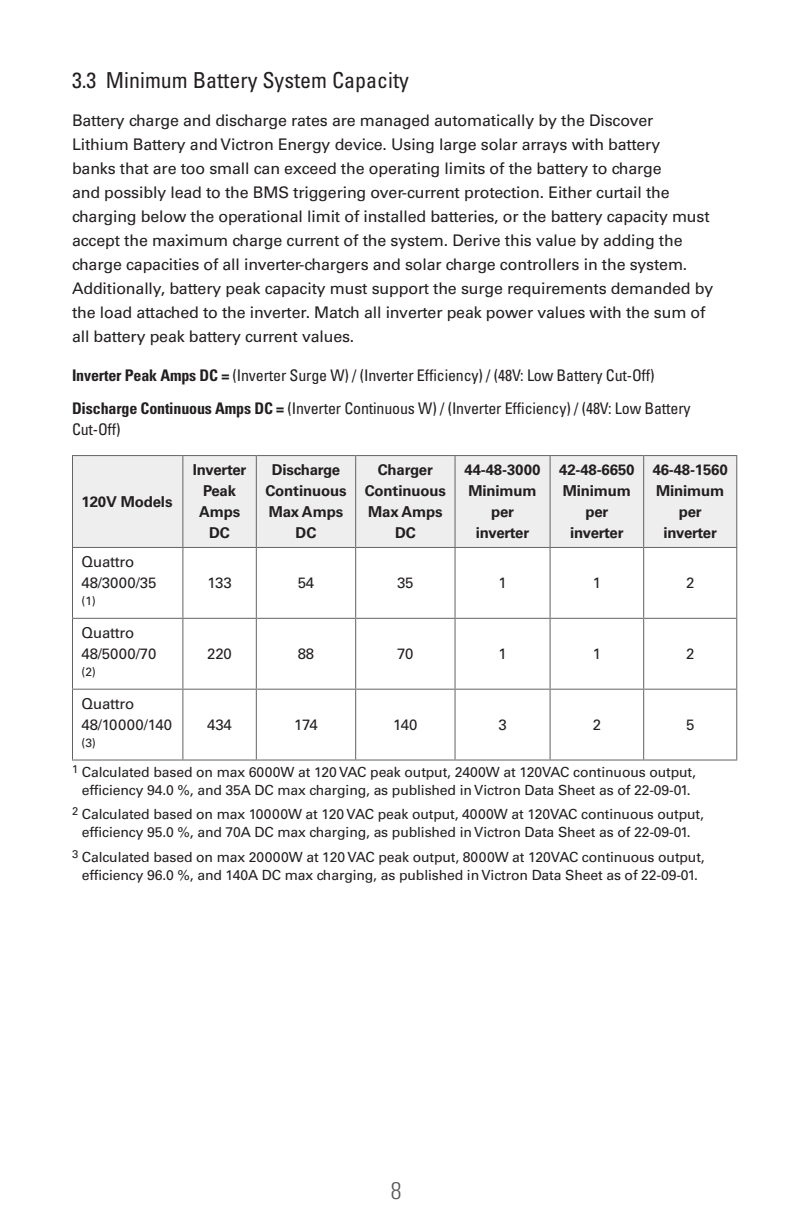
<style>
.page{position:relative;width:792px;height:1224px;background:#fff}
.page>*{position:absolute;margin:0;border:0;box-sizing:border-box;transform-origin:0 0}
.t1{font:300 condensed 24px "Univers LT Std";color:#57585a}
.t2{font:condensed 22px "Univers LT Std";color:#231f20}
.t3{font:16px/24px "Univers LT Std";letter-spacing:-.01em;color:#231f20}
.t4{font:condensed 16px/33.2px "Univers LT Std";letter-spacing:-.01em;color:#231f20}
.t5{font:700 15px/21px "Univers LT Std";letter-spacing:-.01em;color:#231f20;text-align:center}
.t6{font:15px/21px "Univers LT Std";letter-spacing:-.01em;color:#231f20}
.t7{font:14px/18px "Univers LT Std";letter-spacing:-.01em;color:#231f20;text-align:center}
.t8{font:12px "Univers LT Std";color:#231f20}
.s1{font-weight:700}
</style>
<div class="page">
<div style="left:73px;top:456px;width:663px;height:91px;background:#eeeeef"></div>
<hr style="left:182px;top:456px;width:1px;height:91px;background:#636366">
<hr style="left:256px;top:456px;width:1px;height:91px;background:#636366">
<hr style="left:355px;top:456px;width:1px;height:91px;background:#636366">
<hr style="left:455px;top:456px;width:1px;height:91px;background:#636366">
<hr style="left:550px;top:456px;width:1px;height:91px;background:#636366">
<hr style="left:643px;top:456px;width:1px;height:91px;background:#636366">
<hr style="left:182px;top:548px;width:1px;height:70px;background:#636366">
<hr style="left:256px;top:548px;width:1px;height:70px;background:#636366">
<hr style="left:355px;top:548px;width:1px;height:70px;background:#636366">
<hr style="left:455px;top:548px;width:1px;height:70px;background:#636366">
<hr style="left:550px;top:548px;width:1px;height:70px;background:#636366">
<hr style="left:643px;top:548px;width:1px;height:70px;background:#636366">
<hr style="left:72px;top:618px;width:111px;height:1px;background:#636366">
<hr style="left:183px;top:618px;width:73px;height:1px;background:#636366">
<hr style="left:182px;top:619px;width:1px;height:70px;background:#636366">
<hr style="left:256px;top:618px;width:100px;height:1px;background:#636366">
<hr style="left:256px;top:619px;width:1px;height:70px;background:#636366">
<hr style="left:356px;top:618px;width:99px;height:1px;background:#636366">
<hr style="left:355px;top:619px;width:1px;height:70px;background:#636366">
<hr style="left:455px;top:618px;width:95px;height:1px;background:#636366">
<hr style="left:455px;top:619px;width:1px;height:70px;background:#636366">
<hr style="left:550px;top:618px;width:94px;height:1px;background:#636366">
<hr style="left:550px;top:619px;width:1px;height:70px;background:#636366">
<hr style="left:644px;top:618px;width:93px;height:1px;background:#636366">
<hr style="left:643px;top:619px;width:1px;height:70px;background:#636366">
<hr style="left:72px;top:689px;width:111px;height:1px;background:#636366">
<hr style="left:183px;top:689px;width:73px;height:1px;background:#636366">
<hr style="left:182px;top:690px;width:1px;height:70px;background:#636366">
<hr style="left:256px;top:689px;width:100px;height:1px;background:#636366">
<hr style="left:256px;top:690px;width:1px;height:70px;background:#636366">
<hr style="left:356px;top:689px;width:99px;height:1px;background:#636366">
<hr style="left:355px;top:690px;width:1px;height:70px;background:#636366">
<hr style="left:455px;top:689px;width:95px;height:1px;background:#636366">
<hr style="left:455px;top:690px;width:1px;height:70px;background:#636366">
<hr style="left:550px;top:689px;width:94px;height:1px;background:#636366">
<hr style="left:550px;top:690px;width:1px;height:70px;background:#636366">
<hr style="left:644px;top:689px;width:93px;height:1px;background:#636366">
<hr style="left:643px;top:690px;width:1px;height:70px;background:#636366">
<hr style="left:72px;top:548px;width:1px;height:70px;background:#636366">
<hr style="left:736px;top:548px;width:1px;height:70px;background:#636366">
<hr style="left:72px;top:619px;width:1px;height:70px;background:#636366">
<hr style="left:736px;top:619px;width:1px;height:70px;background:#636366">
<hr style="left:72px;top:690px;width:1px;height:70px;background:#636366">
<hr style="left:736px;top:690px;width:1px;height:70px;background:#636366">
<hr style="left:72px;top:760px;width:111px;height:1px;background:#636366">
<hr style="left:183px;top:760px;width:73px;height:1px;background:#636366">
<hr style="left:256px;top:760px;width:100px;height:1px;background:#636366">
<hr style="left:356px;top:760px;width:99px;height:1px;background:#636366">
<hr style="left:455px;top:760px;width:95px;height:1px;background:#636366">
<hr style="left:550px;top:760px;width:94px;height:1px;background:#636366">
<hr style="left:644px;top:760px;width:93px;height:1px;background:#636366">
<hr style="left:72px;top:455px;width:111px;height:1px;background:#636366">
<hr style="left:72px;top:456px;width:1px;height:91px;background:#636366">
<hr style="left:183px;top:455px;width:73px;height:1px;background:#636366">
<hr style="left:256px;top:455px;width:100px;height:1px;background:#636366">
<hr style="left:356px;top:455px;width:99px;height:1px;background:#636366">
<hr style="left:455px;top:455px;width:95px;height:1px;background:#636366">
<hr style="left:550px;top:455px;width:94px;height:1px;background:#636366">
<hr style="left:644px;top:455px;width:93px;height:1px;background:#636366">
<hr style="left:736px;top:456px;width:1px;height:91px;background:#636366">
<hr style="left:72px;top:547px;width:111px;height:1px;background:#636366">
<hr style="left:183px;top:547px;width:73px;height:1px;background:#636366">
<hr style="left:256px;top:547px;width:100px;height:1px;background:#636366">
<hr style="left:356px;top:547px;width:99px;height:1px;background:#636366">
<hr style="left:455px;top:547px;width:95px;height:1px;background:#636366">
<hr style="left:550px;top:547px;width:94px;height:1px;background:#636366">
<hr style="left:644px;top:547px;width:93px;height:1px;background:#636366">
<h2 class="t2" style="left:72px;top:66px;width:339px">3.3 Minimum Battery System Capacity</h2>
<p class="t3" style="left:72px;top:108px;width:643px">Battery charge and discharge rates are managed automatically by the Discover Lithium Battery and Victron Energy device. Using large solar arrays with battery<br>banks that are too small can exceed the operating limits of the battery to charge<br>and possibly lead to the BMS triggering over-current protection. Either curtail the charging below the operational limit of installed batteries, or the battery capacity must accept the maximum charge current of the system. Derive this value by adding the charge capacities of all inverter-chargers and solar charge controllers in the system.<br>Additionally, battery peak capacity must support the surge requirements demanded by the load attached to the inverter. Match all inverter peak power values with the sum of all battery peak battery current values.</p>
<p class="t4" style="left:72px;top:358px;width:620px"><span class="s1">Inverter Peak Amps DC =</span> (Inverter Surge W) / (Inverter Efficiency) / (48V: Low Battery Cut-Off)<br><span class="s1">Discharge Continuous Amps DC =</span> (Inverter Continuous W) / (Inverter Efficiency) / (48V: Low Battery</p>
<p class="t4" style="left:72px;top:412px;width:50px">Cut-Off)</p>
<p class="t5" style="left:82px;top:491px;width:93px">120V Models</p>
<p class="t6" style="left:81px;top:552px;width:76px">Quattro<br>48/3000/35</p>
<p class="t8" style="left:82px;top:594px;width:16px">(1)</p>
<p class="t6" style="left:81px;top:622px;width:76px">Quattro<br>48/5000/70</p>
<p class="t8" style="left:82px;top:665px;width:16px">(2)</p>
<p class="t5" style="left:193px;top:460px;width:55px">Inverter<br>Peak<br>Amps<br>DC</p>
<p class="t5" style="left:265px;top:460px;width:83px">Discharge<br>Continuous<br>Max Amps<br>DC</p>
<p class="t5" style="left:365px;top:460px;width:83px">Charger<br>Continuous<br>Max Amps<br>DC</p>
<p class="t5" style="left:465px;top:460px;width:77px">44-48-3000<br>Minimum per inverter</p>
<p class="t5" style="left:559px;top:460px;width:77px">42-48-6650<br>Minimum per inverter</p>
<p class="t5" style="left:653px;top:460px;width:77px">46-48-1560<br>Minimum per inverter</p>
<p class="t6" style="left:207px;top:573px;width:26px">133</p>
<p class="t6" style="left:298px;top:573px;width:18px">54</p>
<p class="t6" style="left:397px;top:573px;width:18px">35</p>
<p class="t6" style="left:498px;top:573px;width:10px">1</p>
<p class="t6" style="left:593px;top:573px;width:10px">1</p>
<p class="t6" style="left:686px;top:573px;width:10px">2</p>
<p class="t6" style="left:207px;top:643px;width:26px">220</p>
<p class="t6" style="left:298px;top:643px;width:18px">88</p>
<p class="t6" style="left:397px;top:643px;width:18px">70</p>
<p class="t6" style="left:498px;top:643px;width:10px">1</p>
<p class="t6" style="left:593px;top:643px;width:10px">1</p>
<p class="t6" style="left:686px;top:643px;width:10px">2</p>
<p class="t6" style="left:81px;top:693px;width:92px">Quattro<br>48/10000/140</p>
<p class="t8" style="left:82px;top:736px;width:16px">(3)</p>
<p class="t6" style="left:207px;top:714px;width:26px">434</p>
<p class="t6" style="left:294px;top:714px;width:25px">174</p>
<p class="t6" style="left:393px;top:714px;width:26px">140</p>
<p class="t6" style="left:498px;top:714px;width:10px">3</p>
<p class="t6" style="left:593px;top:714px;width:10px">2</p>
<p class="t6" style="left:686px;top:714px;width:10px">5</p>
<p class="t7" style="left:72px;top:763px;width:626px"><sup>1</sup> Calculated based on max 6000W at 120 VAC peak output, 2400W at 120VAC continuous output, efficiency 94.0 %, and 35A DC max charging, as published in Victron Data Sheet as of 22-09-01.</p>
<p class="t7" style="left:72px;top:806px;width:634px"><sup>2</sup> Calculated based on max 10000W at 120 VAC peak output, 4000W at 120VAC continuous output, efficiency 95.0 %, and 70A DC max charging, as published in Victron Data Sheet as of 22-09-01.</p>
<p class="t7" style="left:72px;top:848px;width:634px"><sup>3</sup> Calculated based on max 20000W at 120 VAC peak output, 8000W at 120VAC continuous output, efficiency 96.0 %, and 140A DC max charging, as published in Victron Data Sheet as of 22-09-01.</p>
<h1 class="t1" style="left:391px;top:1176px;width:12px">8</h1>
</div>
